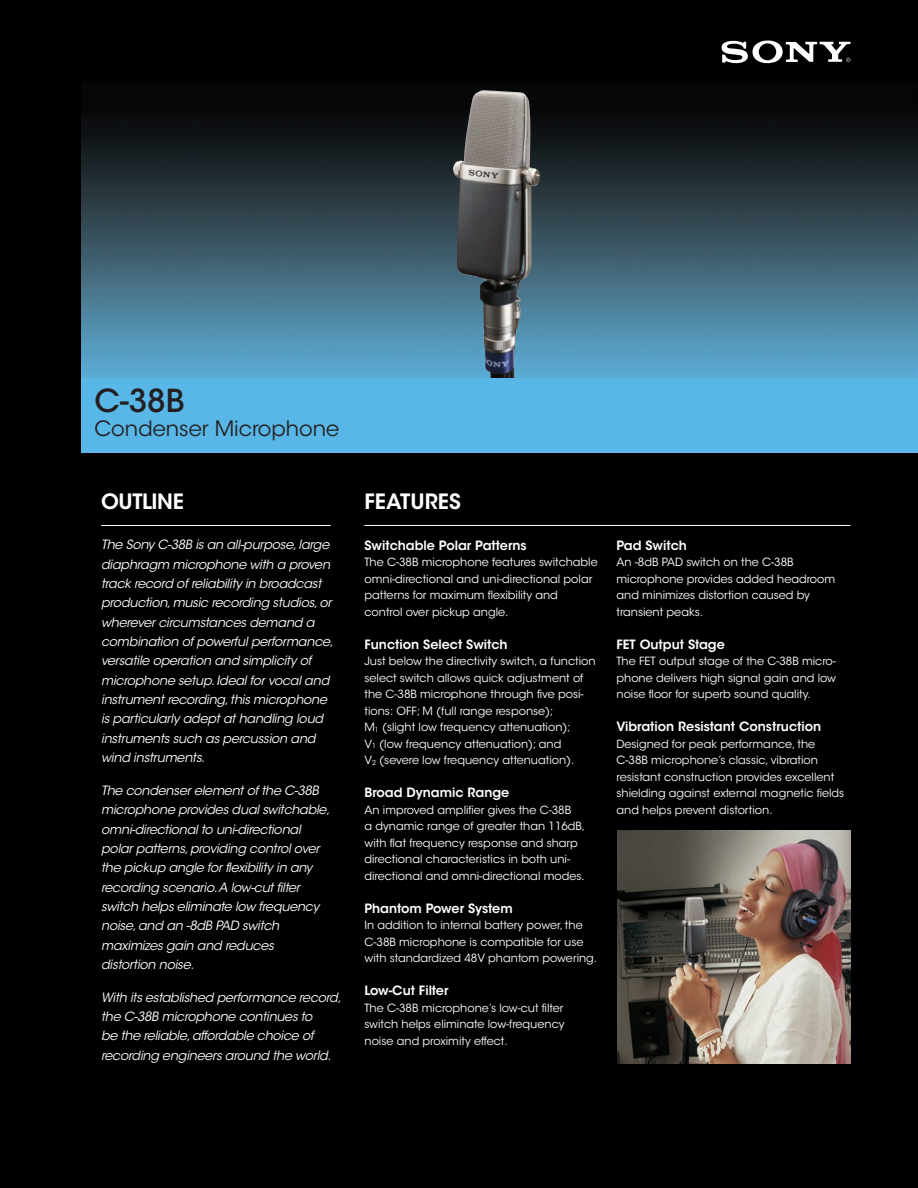
<style>
.page{position:relative;width:918px;height:1188px;background:#000002}
.page>*{position:absolute;margin:0;border:0;box-sizing:border-box;transform-origin:0 0}
.t1{font:31.5px "ITC Avant Garde MM.82.wt.750.wd";color:#231f20}
.t2{font:21px "ITC Avant Garde MM.82.wt.750.wd";color:#231f20}
.t3{font:21px "ITC Avant Garde MM.82.wt.750.wd";color:#fff}
.t4{font:21px "ITC Avant Garde MM.82.wt.750.wd";letter-spacing:-.02em;color:#fff}
.t5{font:12.75px/19.4px "ITC Avant Garde MM Oblique.82.wt.750.wd";letter-spacing:-.02em;color:#fff}
.t6{font:12.75px "ITC Avant Garde MM.82.wt.750.wd";color:#fff}
.t7{font:11.25px/16.5px "ITC Avant Garde MM.82.wt.750.wd";color:#fff}
.s1{font-size:6.75px}
</style>
<div class="page">
<img style="left:81px;top:117px;width:837px;height:261px">
<img style="left:453px;top:90px;width:87px;height:288px">
<hr style="left:101px;top:525px;width:230px;height:1px;background:#fff">
<hr style="left:364px;top:525px;width:486px;height:1px;background:#fff">
<div style="left:81px;top:378px;width:837px;height:74px;background:#58b7e7"></div>
<svg style="left:722px;top:40px;width:128px;height:23px"></svg>
<img style="left:618px;top:830px;width:233px;height:233px">
<h1 class="t1" style="left:94px;top:389px;width:92px">C-38B</h1>
<h2 class="t2" style="left:94px;top:421px;width:246px">Condenser Microphone</h2>
<h2 class="t4" style="left:101px;top:493px;width:84px">OUTLINE</h2>
<p class="t5" style="left:101px;top:536px;width:234px">The Sony C-38B is an all-purpose,large diaphragm microphone with a proven track record of reliability in broadcast production,music recording studios,or wherever circumstances demand a combination of powerful performance, versatile operation and simplicity of microphone setup.Ideal for vocal and instrument recording,this microphone is particularly adept at handling loud instruments such as percussion and wind instruments.</p>
<p class="t5" style="left:101px;top:782px;width:230px">The condenser element of the C-38B microphone provides dual switchable, omni-directional to uni-directional polar patterns,providing control over the pickup angle for flexibility in any recording scenario.A low-cut filter switch helps eliminate low frequency noise,and an -8dB PAD switch maximizes gain and reduces distortion noise.</p>
<p class="t5" style="left:101px;top:989px;width:242px">With its established performance record, the C-38B microphone continues to<br>be the reliable,affordable choice of recording engineers around the world.</p>
<h2 class="t3" style="left:364px;top:493px;width:98px">FEATURES</h2>
<p class="t6" style="left:364px;top:540px;width:164px">Switchable Polar Patterns</p>
<p class="t7" style="left:364px;top:555px;width:235px">The C-38B microphone features switchable omni-directional and uni-directional polar patterns for maximum flexibility and control over pickup angle.</p>
<p class="t6" style="left:364px;top:639px;width:145px">Function Select Switch</p>
<p class="t7" style="left:364px;top:654px;width:233px">Just below the directivity switch, a function select switch allows quick adjustment of the C-38B microphone through five posi&shy;tions: OFF; M (full range response);<br>M<span class="s1">1</span> (slight low frequency attenuation);<br>V<span class="s1">1</span> (low frequency attenuation); and<br>V<span class="s1">2</span> (severe low frequency attenuation).</p>
<p class="t6" style="left:364px;top:788px;width:146px">Broad Dynamic Range</p>
<p class="t7" style="left:364px;top:803px;width:222px">An improved amplifier gives the C-38B<br>a dynamic range of greater than 116dB, with flat frequency response and sharp directional characteristics in both uni&shy;directional and omni-directional modes.</p>
<p class="t6" style="left:364px;top:903px;width:150px">Phantom Power System</p>
<p class="t7" style="left:364px;top:918px;width:234px">In addition to internal battery power, the<br>C-38B microphone is compatible for use with standardized 48V phantom powering.</p>
<p class="t6" style="left:364px;top:986px;width:86px">Low-Cut Filter</p>
<p class="t7" style="left:364px;top:1001px;width:202px;text-align:justify">The C-38B microphone’s low-cut filter switch helps eliminate low-frequency noise and proximity effect.</p>
<p class="t6" style="left:616px;top:540px;width:72px">Pad Switch</p>
<p class="t7" style="left:616px;top:555px;width:220px">An -8dB PAD switch on the C-38B microphone provides added headroom and minimizes distortion caused by transient peaks.</p>
<p class="t6" style="left:616px;top:639px;width:110px">FET Output Stage</p>
<p class="t7" style="left:616px;top:654px;width:221px;text-align:justify">The FET output stage of the C-38B micro&shy;phone delivers high signal gain and low noise floor for superb sound quality.</p>
<p class="t6" style="left:616px;top:722px;width:206px">Vibration Resistant Construction</p>
<p class="t7" style="left:616px;top:736px;width:229px">Designed for peak performance, the C-38B microphone’s classic, vibration resistant construction provides excellent shielding against external magnetic fields and helps prevent distortion.</p>
</div>
